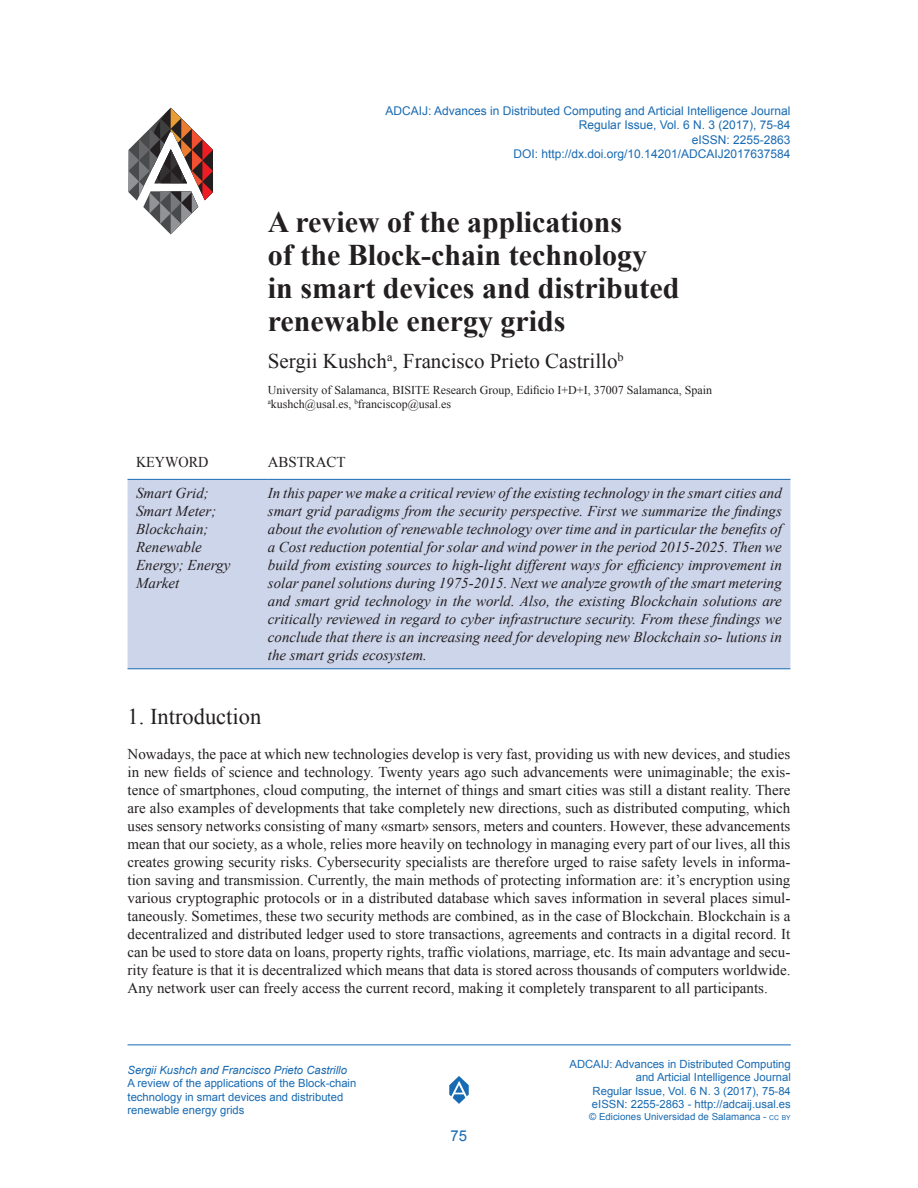
<style>
.page{position:relative;width:918px;height:1188px;background:#fff}
.page>*{position:absolute;margin:0;border:0;box-sizing:border-box;transform-origin:0 0}
._00Titulo{font:700 30px/33px "Times New Roman";color:#231f20}
._1Titulo{font:22.5px "Times New Roman";color:#231f20}
._00Autores{font:21px "Times New Roman";color:#231f20}
._00KeywordsAbstractT{font:15px/18px "Times New Roman";color:#231f20;text-align:justify}
._00Abstract{font:italic 15px/18px "Times New Roman";color:#231f20;text-align:justify}
._00Keywords{font:italic 15px/18px "Times New Roman";color:#231f20}
._00KeywordsAbstractT-2{font:15px "Times New Roman";color:#231f20;scale:.95 1}
.t1{font:15px "Arial";color:#186ab2}
.t2{font:12px/14.4px "Arial";color:#186ab2;text-align:right}
._00DatosAutores{font:12px "Times New Roman";color:#231f20}
.t3{font:11.25px/13.5px "Arial";color:#186ab2}
.t4{font:italic 11.25px "Arial";color:#186ab2}
.t5{font:9.75px "Arial";color:#186ab2}
.s1{font-size:6.9px}
</style>
<div class="page">
<svg style="left:449px;top:1076px;width:20px;height:28px"></svg>
<hr style="left:128px;top:1044px;width:663px;height:1px;background:#186ab2">
<svg style="left:128px;top:108px;width:85px;height:126px"></svg>
<div style="left:128px;top:480px;width:662px;height:188px;background:#cdd5eb"></div>
<hr style="left:128px;top:668px;width:140px;height:1px;background:#186ab2">
<hr style="left:268px;top:668px;width:522px;height:1px;background:#186ab2">
<hr style="left:268px;top:479px;width:522px;height:1px;background:#186ab2">
<hr style="left:128px;top:479px;width:140px;height:1px;background:#186ab2">
<p class="t2" style="left:386px;top:104px;width:406px">ADCAIJ: Advances in Distributed Computing and Articial Intelligence Journal<br>Regular Issue, Vol. 6 N. 3 (2017), 75-84</p>
<p class="t2" style="left:692px;top:133px;width:100px">eISSN: 2255-2863</p>
<p class="t2" style="left:514px;top:147px;width:278px">DOI: http://dx.doi.org/10.14201/ADCAIJ2017637584</p>
<p class="_00Titulo" style="left:268px;top:205px;width:413px">A review of the applications<br>of the Block-chain technology in smart devices and distributed renewable energy grids</p>
<p class="_00Autores" style="left:268px;top:347px;width:357px">Sergii Kushch<sup>a</sup>, Francisco Prieto Castrillo<sup>b</sup></p>
<p class="_00DatosAutores" style="left:268px;top:382px;width:446px">University of Salamanca, BISITE Research Group, Edificio I+D+I, 37007 Salamanca, Spain</p>
<p class="_00DatosAutores" style="left:268px;top:396px;width:185px"><sup>a</sup>kushch@usal.es, <sup>b</sup>franciscop@usal.es</p>
<p class="_00KeywordsAbstractT-2" style="left:136px;top:451px;width:78px">KEYWORD</p>
<p class="_00KeywordsAbstractT" style="left:268px;top:452px;width:79px">ABSTRACT</p>
<p class="_00Keywords" style="left:136px;top:484px;width:96px">Smart Grid;<br>Smart Meter;<br>Blockchain;<br>Renewable<br>Energy; Energy<br>Market</p>
<p class="_00Abstract" style="left:268px;top:484px;width:516px">In this paper we make a critical review of the existing technology in the smart cities and smart grid paradigms from the security perspective. First we summarize the findings about the evolution of renewable technology over time and in particular the benefits of a Cost reduction potential for solar and wind power in the period 2015-2025. Then we build from existing sources to high-light different ways for efficiency improvement in solar panel solutions during 1975-2015. Next we analyze growth of the smart metering and smart grid technology in the world. Also, the existing Blockchain solutions are critically reviewed in regard to cyber infrastructure security. From these findings we conclude that there is an increasing need for developing new Blockchain so- lutions in the smart grids ecosystem.</p>
<p class="_1Titulo" style="left:128px;top:702px;width:135px">1. Introduction</p>
<p class="_00KeywordsAbstractT" style="left:128px;top:745px;width:664px">Nowadays, the pace at which new technologies develop is very fast, providing us with new devices, and studies in new fields of science and technology. Twenty years ago such advancements were unimaginable; the exis&shy;tence of smartphones, cloud computing, the internet of things and smart cities was still a distant reality. There are also examples of developments that take completely new directions, such as distributed computing, which uses sensory networks consisting of many «smart» sensors, meters and counters. However, these advancements mean that our society, as a whole, relies more heavily on technology in managing every part of our lives, all this creates growing security risks. Cybersecurity specialists are therefore urged to raise safety levels in informa&shy;tion saving and transmission. Currently, the main methods of protecting information are: it’s encryption using various cryptographic protocols or in a distributed database which saves information in several places simul&shy;taneously. Sometimes, these two security methods are combined, as in the case of Blockchain. Blockchain is a decentralized and distributed ledger used to store transactions, agreements and contracts in a digital record. It can be used to store data on loans, property rights, traffic violations, marriage, etc. Its main advantage and secu&shy;rity feature is that it is decentralized which means that data is stored across thousands of computers worldwide.<br>Any network user can freely access the current record, making it completely transparent to all participants.</p>
<p class="t4" style="left:128px;top:1063px;width:221px">Sergii Kushch and Francisco Prieto Castrillo</p>
<p class="t3" style="left:128px;top:1077px;width:230px">A review of the applications of the Block-chain technology in smart devices and distributed renewable energy grids</p>
<p class="t1" style="left:451px;top:1126px;width:18px">75</p>
<p class="t3" style="left:570px;top:1057px;width:223px;text-align:right">ADCAIJ: Advances in Distributed Computing and Articial Intelligence Journal<br>Regular Issue, Vol. 6 N. 3 (2017), 75-84</p>
<p class="t3" style="left:592px;top:1098px;width:200px">eISSN: 2255-2863 - http://adcaij.usal.es</p>
<p class="t5" style="left:589px;top:1110px;width:203px">© Ediciones Universidad de Salamanca - <span class="s1">cc by</span></p>
</div>
